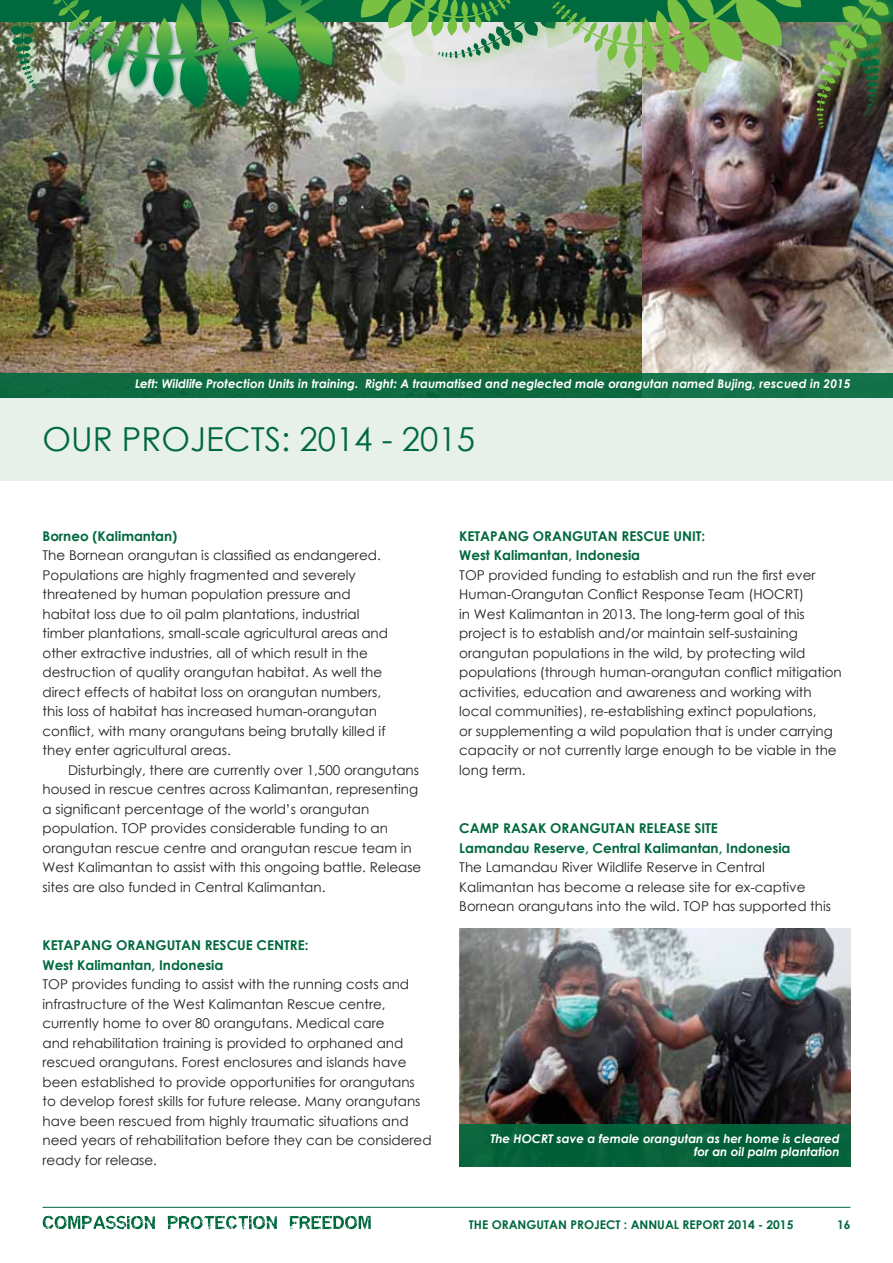
<style>
.page{position:relative;width:893px;height:1263px;background:#fff}
.page>*{position:absolute;margin:0;border:0;box-sizing:border-box;transform-origin:0 0}
.t1{font:33px "Century Gothic";color:#00693e}
.t2{font:13.5px/19.5px "Century Gothic";color:#231f20}
.t3{font:700 13.5px/19.5px "Century Gothic";color:#00693e}
.t4{font:italic 700 12px/13.5px "Century Gothic";color:#fff;text-align:right}
.t5{font:700 12px "Century Gothic";color:#00693e}
</style>
<div class="page">
<img style="left:0;top:118px;width:642px;height:255px">
<img style="left:642px;top:118px;width:251px;height:255px">
<img style="left:459px;top:928px;width:391px;height:196px">
<div style="left:0;top:373px;width:893px;height:25px;background:#0f6b41"></div>
<div style="left:459px;top:1124px;width:391px;height:42px;background:#02603a"></div>
<svg style="left:43px;top:1216px;width:328px;height:13px"></svg>
<hr style="left:43px;top:1207px;width:807px;height:1px;background:#00693e">
<svg style="left:0;top:21px;width:524px;height:138px;background:#97998f"></svg>
<div style="left:2px;top:0;width:50px;height:103px;background:#7ac143;opacity:.5"></div>
<svg style="left:7px;top:21px;width:33px;height:72px;background:#638362"></svg>
<img style="left:485px;top:21px;width:326px;height:97px">
<div style="left:0;top:0;width:893px;height:21px;background:#00693e"></div>
<svg style="left:379px;top:0;width:431px;height:73px"></svg>
<div style="left:40px;top:0;width:339px;height:114px;background:#00693e;opacity:.75"></div>
<img style="left:58px;top:0;width:252px;height:108px">
<div style="left:811px;top:0;width:82px;height:142px;background:#7ac143;opacity:.5"></div>
<img style="left:816px;top:0;width:77px;height:133px">
<div style="left:0;top:398px;width:893px;height:82px;background:#e8f0ec"></div>
<p class="t4" style="left:135px;top:377px;width:717px">Left: Wildlife Protection Units in training. Right: A traumatised and neglected male orangutan named Bujing, rescued in 2015</p>
<h1 class="t1" style="left:43px;top:416px;width:434px">OUR PROJECTS: 2014 - 2015</h1>
<p class="t3" style="left:43px;top:526px;width:136px">Borneo (Kalimantan)</p>
<p class="t2" style="left:43px;top:546px;width:347px">The Bornean orangutan is classified as endangered.<br>Populations are highly fragmented and severely threatened by human population pressure and habitat loss due to oil palm plantations, industrial timber plantations, small-scale agricultural areas and other extractive industries, all of which result in the destruction of quality orangutan habitat. As well the direct effects of habitat loss on orangutan numbers, this loss of habitat has increased human-orangutan conflict, with many orangutans being brutally killed if they enter agricultural areas.</p>
<p class="t2" style="left:43px;top:760px;width:380px;text-indent:26px">Disturbingly, there are currently over 1,500 orangutans housed in rescue centres across Kalimantan, representing a significant percentage of the world’s orangutan population. TOP provides considerable funding to an orangutan rescue centre and orangutan rescue team in West Kalimantan to assist with this ongoing battle. Release sites are also funded in Central Kalimantan.</p>
<p class="t3" style="left:43px;top:935px;width:267px">KETAPANG ORANGUTAN RESCUE CENTRE:<br>West Kalimantan, Indonesia</p>
<p class="t2" style="left:43px;top:974px;width:391px">TOP provides funding to assist with the running costs and infrastructure of the West Kalimantan Rescue centre, currently home to over 80 orangutans. Medical care<br>and rehabilitation training is provided to orphaned and rescued orangutans. Forest enclosures and islands have been established to provide opportunities for orangutans to develop forest skills for future release. Many orangutans have been rescued from highly traumatic situations and need years of rehabilitation before they can be considered ready for release.</p>
<p class="t3" style="left:459px;top:525px;width:247px">KETAPANG ORANGUTAN RESCUE UNIT:<br>West Kalimantan, Indonesia</p>
<p class="t2" style="left:459px;top:565px;width:384px">TOP provided funding to establish and run the first ever Human-Orangutan Conflict Response Team (HOCRT)<br>in West Kalimantan in 2013. The long-term goal of this project is to establish and/or maintain self-sustaining orangutan populations in the wild, by protecting wild populations (through human-orangutan conflict mitigation activities, education and awareness and working with local communities), re-establishing extinct populations,<br>or supplementing a wild population that is under carrying capacity or not currently large enough to be viable in the long term.</p>
<p class="t3" style="left:459px;top:818px;width:333px">CAMP RASAK ORANGUTAN RELEASE SITE<br>Lamandau Reserve, Central Kalimantan, Indonesia</p>
<p class="t2" style="left:459px;top:857px;width:373px">The Lamandau River Wildlife Reserve in Central<br>Kalimantan has become a release site for ex-captive<br>Bornean orangutans into the wild. TOP has supported this</p>
<p class="t4" style="left:490px;top:1131px;width:351px">The HOCRT save a female orangutan as her home is cleared for an oil palm plantation</p>
<p class="t5" style="left:469px;top:1215px;width:326px">THE ORANGUTAN PROJECT : ANNUAL REPORT 2014 - 2015</p>
<p class="t5" style="left:837px;top:1215px;width:15px">16</p>
</div>
